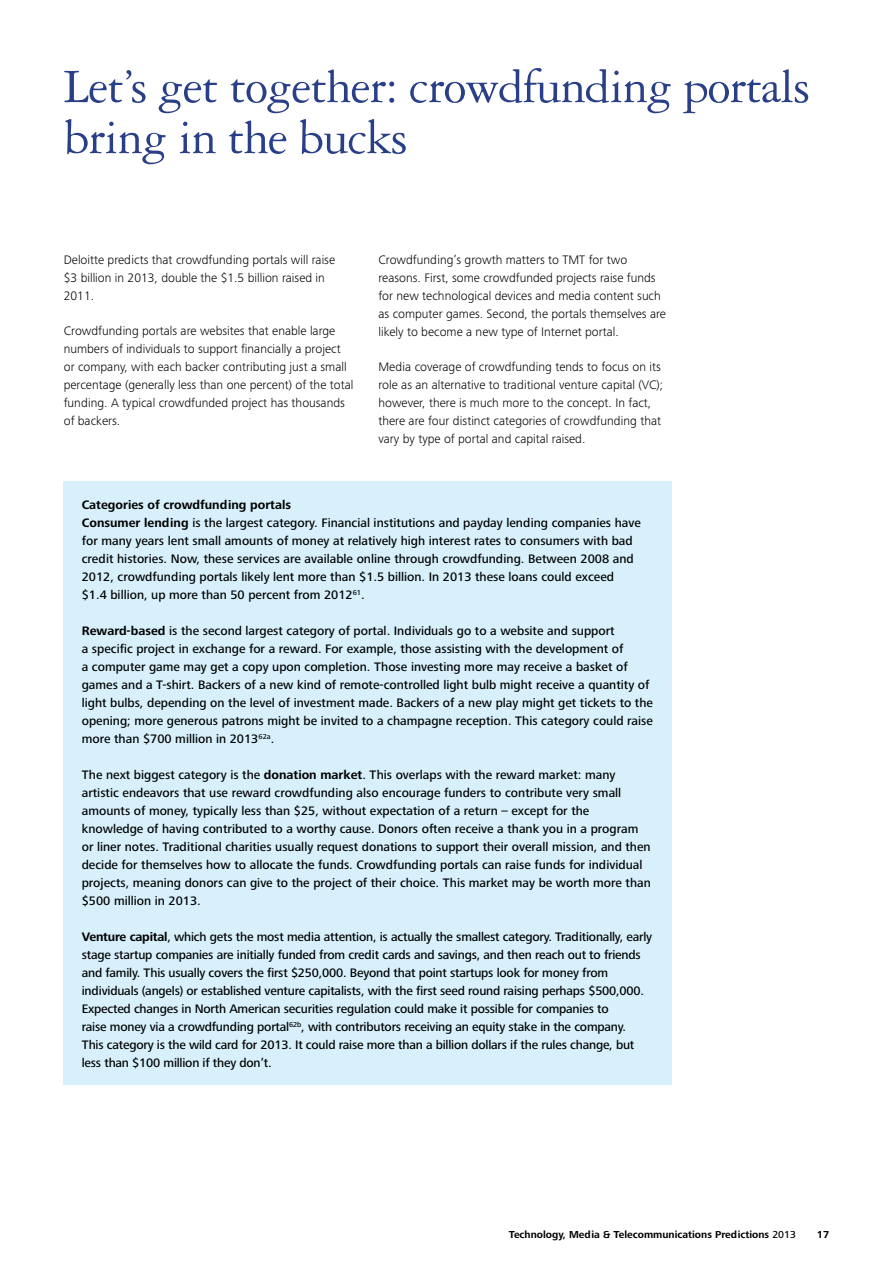
<style>
.page{position:relative;width:893px;height:1263px;background:#fff}
.page>*{position:absolute;margin:0;border:0;box-sizing:border-box;transform-origin:0 0}
.t1{font:51px/51px "Garamond Three";letter-spacing:-.02em;color:#293f87}
.t2{font:500 12.75px/18px "Frutiger Next Pro";color:#000}
.t3{font:300 12.75px/18px "Frutiger Next Pro";color:#000}
.t4{font:700 10.5px "Frutiger Next Pro";color:#000}
.s1{font-weight:700}
.s2{font-weight:500}
</style>
<div class="page">
<div style="left:64px;top:482px;width:608px;height:603px;background:#d7f0fc"></div>
<h1 class="t1" style="left:64px;top:61px;width:748px">Let’s get together: crowdfunding portals bring in the bucks</h1>
<p class="t3" style="left:64px;top:251px;width:273px">Deloitte predicts that crowdfunding portals will raise $3 billion in 2013, double the $1.5 billion raised in<br>2011.</p>
<p class="t3" style="left:64px;top:322px;width:291px">Crowdfunding portals are websites that enable large numbers of individuals to support financially a project or company, with each backer contributing just a small percentage (generally less than one percent) of the total funding. A typical crowdfunded project has thousands of backers.</p>
<p class="t3" style="left:378px;top:251px;width:289px">Crowdfunding’s growth matters to TMT for two reasons. First, some crowdfunded projects raise funds for new technological devices and media content such as computer games. Second, the portals themselves are likely to become a new type of Internet portal.</p>
<p class="t3" style="left:378px;top:358px;width:286px">Media coverage of crowdfunding tends to focus on its role as an alternative to traditional venture capital (VC); however, there is much more to the concept. In fact, there are four distinct categories of crowdfunding that vary by type of portal and capital raised.</p>
<p class="t2" style="left:82px;top:496px;width:561px"><span class="s1">Categories of crowdfunding portals<br>Consumer lending</span> is the largest category. Financial institutions and payday lending companies have for many years lent small amounts of money at relatively high interest rates to consumers with bad credit histories. Now, these services are available online through crowdfunding. Between 2008 and 2012, crowdfunding portals likely lent more than $1.5 billion. In 2013 these loans could exceed $1.4 billion, up more than 50 percent from 2012<sup>61</sup>.</p>
<p class="t2" style="left:82px;top:622px;width:573px"><span class="s1">Reward‑based</span> is the second largest category of portal. Individuals go to a website and support<br>a specific project in exchange for a reward. For example, those assisting with the development of<br>a computer game may get a copy upon completion. Those investing more may receive a basket of games and a T‑shirt. Backers of a new kind of remote‑controlled light bulb might receive a quantity of light bulbs, depending on the level of investment made. Backers of a new play might get tickets to the opening; more generous patrons might be invited to a champagne reception. This category could raise more than $700 million in 2013<sup>62a</sup>.</p>
<p class="t2" style="left:82px;top:766px;width:571px">The next biggest category is the <span class="s1">donation market</span>. This overlaps with the reward market: many artistic endeavors that use reward crowdfunding also encourage funders to contribute very small amounts of money, typically less than $25, without expectation of a return – except for the knowledge of having contributed to a worthy cause. Donors often receive a thank you in a program or liner notes. Traditional charities usually request donations to support their overall mission, and then decide for themselves how to allocate the funds. Crowdfunding portals can raise funds for individual projects, meaning donors can give to the project of their choice. This market may be worth more than $500 million in 2013.</p>
<p class="t2" style="left:82px;top:928px;width:572px"><span class="s1">Venture capital</span>, which gets the most media attention, is actually the smallest category. Traditionally, early stage startup companies are initially funded from credit cards and savings, and then reach out to friends and family. This usually covers the first $250,000. Beyond that point startups look for money from individuals (angels) or established venture capitalists, with the first seed round raising perhaps $500,000.<br>Expected changes in North American securities regulation could make it possible for companies to<br>raise money via a crowdfunding portal<sup>62b</sup>, with contributors receiving an equity stake in the company.<br>This category is the wild card for 2013. It could raise more than a billion dollars if the rules change, but less than $100 million if they don’t.</p>
<p class="t4" style="left:509px;top:1228px;width:289px">Technology, Media &amp; Telecommunications Predictions <span class="s2">2013</span></p>
<p class="t4" style="left:817px;top:1228px;width:14px">17</p>
</div>
